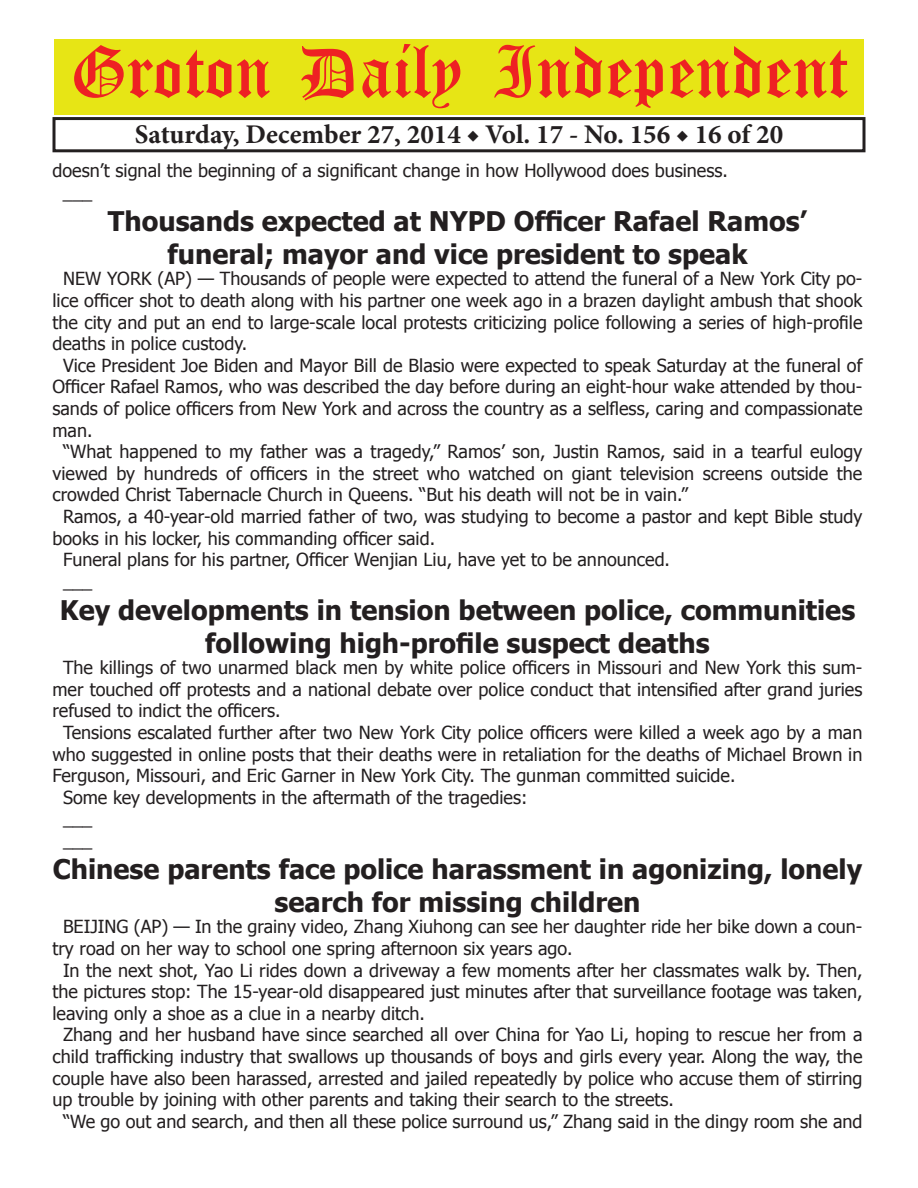
<style>
.page{position:relative;width:918px;height:1188px;background:#fff}
.page>*{position:absolute;margin:0;border:0;box-sizing:border-box;transform-origin:0 0}
.t1{font:54px "Old English Five";color:#ee2123}
.t2{font:700 27px/32.4px "Tahoma";color:#231f20;text-align:center}
.t3{font:700 27px "Minion Pro";color:#231f20}
.t4{font:18px/21.6px "Tahoma";color:#231f20}
</style>
<div class="page">
<div style="left:52px;top:117px;width:814px;height:35px;border:3px solid #231f20"></div>
<div style="left:54px;top:40px;width:810px;height:75px;background:#e7e515"></div>
<h1 class="t1" style="left:70px;top:47px;width:779px">Groton Daily Independent</h1>
<h2 class="t3" style="left:135px;top:116px;width:650px">Saturday, December 27, 2014 ◆ Vol. 17 - No. 156 ◆ 16 of 20</h2>
<p class="t4" style="left:63px;top:159px;width:666px;text-indent:-10px">doesn’t signal the beginning of a significant change in how Hollywood does business. ___</p>
<h2 class="t2" style="left:108px;top:204px;width:701px">Thousands expected at NYPD Officer Rafael Ramos’ funeral; mayor and vice president to speak</h2>
<p class="t4" style="left:63px;top:267px;width:801px">NEW YORK (AP) — Thousands of people were expected to attend the funeral of a New York City po-</p>
<p class="t4" style="left:53px;top:289px;width:811px">lice officer shot to death along with his partner one week ago in a brazen daylight ambush that shook</p>
<p class="t4" style="left:53px;top:311px;width:812px">the city and put an end to large-scale local protests criticizing police following a series of high-profile</p>
<p class="t4" style="left:53px;top:332px;width:196px">deaths in police custody.</p>
<p class="t4" style="left:63px;top:354px;width:801px">Vice President Joe Biden and Mayor Bill de Blasio were expected to speak Saturday at the funeral of</p>
<p class="t4" style="left:53px;top:375px;width:811px">Officer Rafael Ramos, who was described the day before during an eight-hour wake attended by thou-</p>
<p class="t4" style="left:53px;top:397px;width:811px">sands of police officers from New York and across the country as a selfless, caring and compassionate</p>
<p class="t4" style="left:53px;top:419px;width:42px">man.</p>
<p class="t4" style="left:63px;top:440px;width:801px">“What happened to my father was a tragedy,” Ramos’ son, Justin Ramos, said in a tearful eulogy</p>
<p class="t4" style="left:53px;top:462px;width:811px">viewed by hundreds of officers in the street who watched on giant television screens outside the</p>
<p class="t4" style="left:53px;top:483px;width:637px">crowded Christ Tabernacle Church in Queens. “But his death will not be in vain.”</p>
<p class="t4" style="left:63px;top:505px;width:801px">Ramos, a 40-year-old married father of two, was studying to become a pastor and kept Bible study</p>
<p class="t4" style="left:53px;top:527px;width:384px">books in his locker, his commanding officer said.</p>
<p class="t4" style="left:63px;top:548px;width:609px">Funeral plans for his partner, Officer Wenjian Liu, have yet to be announced.</p>
<p class="t4" style="left:63px;top:570px;width:31px">___</p>
<h2 class="t2" style="left:60px;top:593px;width:797px">Key developments in tension between police, communities following high-profile suspect deaths</h2>
<p class="t4" style="left:63px;top:656px;width:801px">The killings of two unarmed black men by white police officers in Missouri and New York this sum-</p>
<p class="t4" style="left:53px;top:678px;width:811px">mer touched off protests and a national debate over police conduct that intensified after grand juries</p>
<p class="t4" style="left:53px;top:699px;width:230px">refused to indict the officers.</p>
<p class="t4" style="left:63px;top:721px;width:801px">Tensions escalated further after two New York City police officers were killed a week ago by a man</p>
<p class="t4" style="left:53px;top:743px;width:811px">who suggested in online posts that their deaths were in retaliation for the deaths of Michael Brown in</p>
<p class="t4" style="left:53px;top:764px;width:684px">Ferguson, Missouri, and Eric Garner in New York City. The gunman committed suicide.</p>
<p class="t4" style="left:63px;top:786px;width:466px">Some key developments in the aftermath of the tragedies:</p>
<p class="t4" style="left:63px;top:807px;width:31px">___</p>
<p class="t4" style="left:63px;top:829px;width:31px">___</p>
<h2 class="t2" style="left:53px;top:852px;width:811px">Chinese parents face police harassment in agonizing, lonely search for missing children</h2>
<p class="t4" style="left:63px;top:915px;width:801px">BEIJING (AP) — In the grainy video, Zhang Xiuhong can see her daughter ride her bike down a coun-</p>
<p class="t4" style="left:53px;top:937px;width:522px">try road on her way to school one spring afternoon six years ago.</p>
<p class="t4" style="left:63px;top:959px;width:801px">In the next shot, Yao Li rides down a driveway a few moments after her classmates walk by. Then,</p>
<p class="t4" style="left:53px;top:980px;width:812px">the pictures stop: The 15-year-old disappeared just minutes after that surveillance footage was taken,</p>
<p class="t4" style="left:53px;top:1002px;width:374px">leaving only a shoe as a clue in a nearby ditch.</p>
<p class="t4" style="left:63px;top:1023px;width:801px">Zhang and her husband have since searched all over China for Yao Li, hoping to rescue her from a</p>
<p class="t4" style="left:53px;top:1045px;width:811px">child trafficking industry that swallows up thousands of boys and girls every year. Along the way, the</p>
<p class="t4" style="left:53px;top:1067px;width:811px">couple have also been harassed, arrested and jailed repeatedly by police who accuse them of stirring</p>
<p class="t4" style="left:53px;top:1088px;width:623px">up trouble by joining with other parents and taking their search to the streets.</p>
<p class="t4" style="left:63px;top:1110px;width:801px">“We go out and search, and then all these police surround us,” Zhang said in the dingy room she and</p>
</div>
